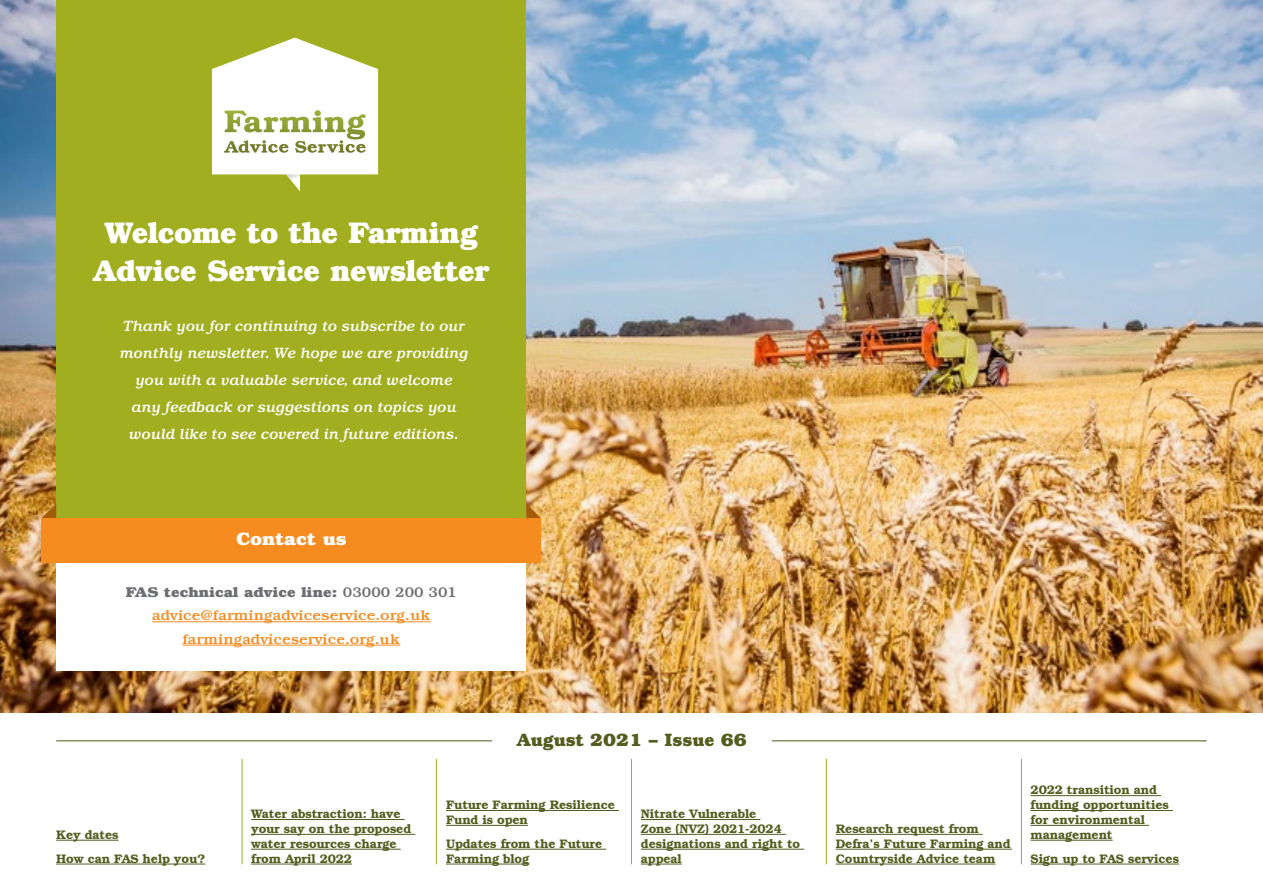
<style>
.page{position:relative;width:1263px;height:893px;background:#fff}
.page>*{position:absolute;margin:0;border:0;box-sizing:border-box;transform-origin:0 0}
.t1{font:700 30px/37.5px "Bookman Std";letter-spacing:-.01em;color:#fff;text-align:center}
.t2{font:700 18px "Bookman Std";color:#545d1f}
.t3{font:700 18px "Bookman Std";color:#fff;scale:1.09 1}
.t4{font:italic 500 15px/27px "Bookman Std";color:#fff;text-align:center}
.t5{font:500 14.25px/23.4px "Bookman Std";color:#f68b1f;text-align:center;scale:1.09 1}
.t6{font:600 12.3px/14.9px "Bookman Std";letter-spacing:-.01em;color:#545d1f}
.s1{font-weight:700;color:#6d6e71}
.s2{color:#6d6e71}
</style>
<div class="page">
<img style="left:0;top:0;width:1263px;height:712px">
<div style="left:57px;top:0;width:469px;height:549px;background:#a0ae1f"></div>
<svg style="left:212px;top:38px;width:166px;height:153px"></svg>
<hr style="left:56px;top:840px;width:63px;height:1px;background:#545d1f">
<hr style="left:56px;top:864px;width:149px;height:1px;background:#545d1f">
<hr style="left:251px;top:819px;width:154px;height:1px;background:#545d1f">
<hr style="left:251px;top:834px;width:164px;height:1px;background:#545d1f">
<hr style="left:251px;top:849px;width:150px;height:1px;background:#545d1f">
<hr style="left:251px;top:864px;width:101px;height:1px;background:#545d1f">
<hr style="left:446px;top:810px;width:173px;height:1px;background:#545d1f">
<hr style="left:446px;top:825px;width:82px;height:1px;background:#545d1f">
<hr style="left:446px;top:849px;width:160px;height:1px;background:#545d1f">
<hr style="left:446px;top:864px;width:83px;height:1px;background:#545d1f">
<hr style="left:641px;top:819px;width:119px;height:1px;background:#545d1f">
<hr style="left:641px;top:834px;width:145px;height:1px;background:#545d1f">
<hr style="left:641px;top:849px;width:163px;height:1px;background:#545d1f">
<hr style="left:641px;top:864px;width:41px;height:1px;background:#545d1f">
<hr style="left:836px;top:834px;width:147px;height:1px;background:#545d1f">
<hr style="left:836px;top:849px;width:176px;height:1px;background:#545d1f">
<hr style="left:836px;top:864px;width:159px;height:1px;background:#545d1f">
<hr style="left:1030px;top:795px;width:131px;height:1px;background:#545d1f">
<hr style="left:1030px;top:810px;width:143px;height:1px;background:#545d1f">
<hr style="left:1030px;top:825px;width:119px;height:1px;background:#545d1f">
<hr style="left:1030px;top:840px;width:83px;height:1px;background:#545d1f">
<hr style="left:1030px;top:864px;width:149px;height:1px;background:#545d1f">
<hr style="left:242px;top:759px;width:1px;height:105px;background:#a0ae1f">
<hr style="left:436px;top:759px;width:1px;height:105px;background:#a0ae1f">
<hr style="left:631px;top:759px;width:1px;height:105px;background:#a0ae1f">
<hr style="left:826px;top:759px;width:1px;height:105px;background:#a0ae1f">
<hr style="left:1021px;top:759px;width:1px;height:105px;background:#a0ae1f">
<hr style="left:56px;top:740px;width:1151px;height:1px;background:#545d1f">
<div style="left:492px;top:733px;width:280px;height:22px;background:#fff"></div>
<div style="left:56px;top:546px;width:470px;height:125px;background:#fff"></div>
<hr style="left:152px;top:621px;width:279px;height:1px;background:#f68b1f">
<hr style="left:183px;top:645px;width:217px;height:1px;background:#f68b1f">
<svg style="left:526px;top:503px;width:15px;height:15px"></svg>
<svg style="left:41px;top:503px;width:15px;height:15px"></svg>
<div style="left:41px;top:518px;width:500px;height:44px;background:#f68b1f"></div>
<h1 class="t1" style="left:93px;top:213px;width:398px">Welcome to the Farming<br>Advice Service newsletter</h1>
<p class="t4" style="left:119px;top:312px;width:350px">Thank you for continuing to subscribe to our monthly newsletter. We hope we are providing you with a valuable service, and welcome any feedback or suggestions on topics you would like to see covered in future editions.</p>
<h2 class="t3" style="left:236px;top:527px;width:103px">Contact us</h2>
<p class="t5" style="left:126px;top:580px;width:305px"><span class="s1">FAS technical advice line:</span> <span class="s2">03000 200 301 </span>advice@farmingadviceservice.org.uk farmingadviceservice.org.uk</p>
<h2 class="t2" style="left:517px;top:728px;width:232px">August 2021 – Issue 66</h2>
<p class="t6" style="left:56px;top:822px;width:151px;line-height:23.9px">Key dates<br>How can FAS help you?</p>
<p class="t6" style="left:251px;top:806px;width:162px">Water abstraction: have your say on the proposed water resources charge from April 2022</p>
<p class="t6" style="left:446px;top:797px;width:170px">Future Farming Resilience<br>Fund is open</p>
<p class="t6" style="left:446px;top:836px;width:158px">Updates from the Future<br>Farming blog</p>
<p class="t6" style="left:641px;top:806px;width:161px">Nitrate Vulnerable<br>Zone (NVZ) 2021-2024 designations and right to appeal</p>
<p class="t6" style="left:836px;top:821px;width:176px">Research request from<br>Defra’s Future Farming and<br>Countryside Advice team</p>
<p class="t6" style="left:1030px;top:782px;width:140px">2022 transition and funding opportunities for environmental management</p>
<p class="t6" style="left:1030px;top:851px;width:150px">Sign up to FAS services</p>
</div>
